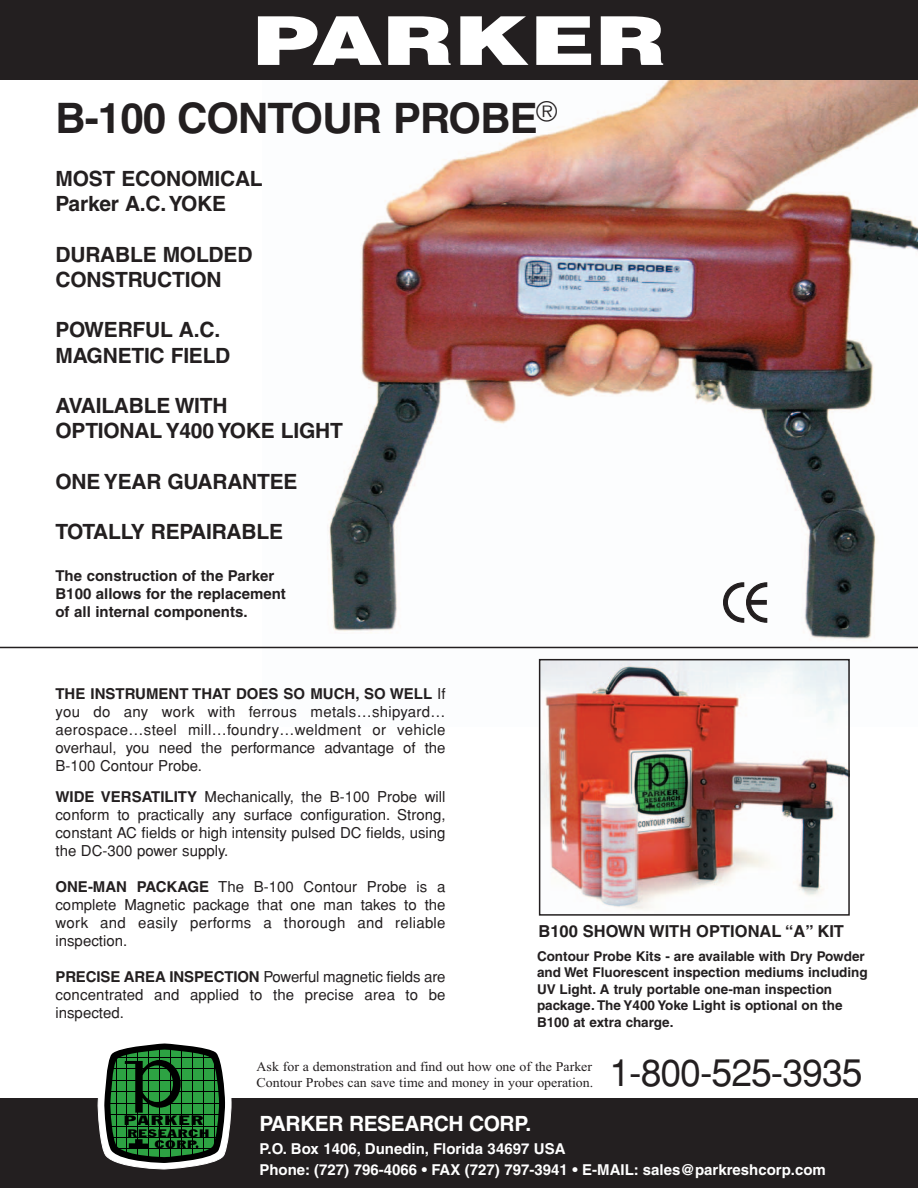
<style>
.page{position:relative;width:918px;height:1188px;background:#fff}
.page>*{position:absolute;margin:0;border:0;box-sizing:border-box;transform-origin:0 0}
.t1{font:900 67.5px "Helvetica";color:#fff;scale:1.35 1}
.t2{font:700 42px "Helvetica";letter-spacing:-.02em;color:#231f20}
.t3{font:37.5px "Helvetica";letter-spacing:-.03em;color:#231f20}
.t4{font:700 21px/25.2px "Helvetica";letter-spacing:-.01em;color:#231f20}
.t5{font:700 21px "Helvetica";letter-spacing:-.02em;color:#fff}
.t6{font:700 16.5px "Helvetica";color:#231f20}
.t7{font:15px/18px "Helvetica";color:#231f20;text-align:justify}
.t8{font:700 15px/20.5px "Helvetica";color:#fff}
.t9{font:700 15px/18px "Helvetica";color:#231f20}
.t10{font:700 13.5px/16.5px "Helvetica";color:#231f20}
.t11{font:13.5px/16.2px "Times";color:#231f20}
.t12{font:condensed 13.35px "Franklin Gothic";letter-spacing:.06em;color:#000;scale:1.65 1}
.t13{font:condensed 10.65px/11.1px "Franklin Gothic";letter-spacing:.06em;color:#000;scale:1.62 1}
.s1{font-weight:700}
</style>
<div class="page">
<img style="left:262px;top:80px;width:656px;height:646px">
<div style="left:0;top:1098px;width:918px;height:90px;background:#231f20"></div>
<svg style="left:97px;top:1043px;width:134px;height:126px"></svg>
<hr style="left:0;top:647px;width:918px;height:1px;background:#231f20">
<img style="left:542px;top:662px;width:305px;height:248px">
<div style="left:539px;top:659px;width:311px;height:257px;border:2px solid #231f20"></div>
<svg style="left:723px;top:582px;width:45px;height:41px"></svg>
<div style="left:750px;top:600px;width:17px;height:5px;background:#231f20"></div>
<div style="left:0;top:0;width:918px;height:80px;background:#231f20"></div>
<h1 class="t1" style="left:253px;top:15px;width:308px">PARKER</h1>
<h2 class="t2" style="left:56px;top:101px;width:503px">B-100 CONTOUR PROBE<sup>®</sup></h2>
<h3 class="t4" style="left:55px;top:168px;width:209px">MOST ECONOMICAL<br>Parker A.C.YOKE</h3>
<h3 class="t4" style="left:55px;top:244px;width:199px">DURABLE MOLDED<br>CONSTRUCTION</h3>
<h3 class="t4" style="left:55px;top:319px;width:176px">POWERFUL A.C.<br>MAGNETIC FIELD</h3>
<h3 class="t4" style="left:55px;top:395px;width:289px">AVAILABLE WITH<br>OPTIONAL Y400 YOKE LIGHT</h3>
<h3 class="t4" style="left:55px;top:470px;width:244px">ONE YEAR GUARANTEE</h3>
<h3 class="t4" style="left:55px;top:521px;width:229px">TOTALLY REPAIRABLE</h3>
<p class="t9" style="left:55px;top:568px;width:232px">The construction of the Parker<br>B100 allows for the replacement of all internal components.</p>
<p class="t7" style="left:55px;top:687px;width:392px"><span class="s1">THE INSTRUMENT THAT DOES SO MUCH, SO WELL</span> If you do any work with ferrous metals…shipyard… aerospace…steel mill…foundry…weldment or vehicle overhaul, you need the performance advantage of the B-100 Contour Probe.</p>
<p class="t7" style="left:55px;top:790px;width:392px"><span class="s1">WIDE VERSATILITY</span> Mechanically, the B-100 Probe will conform to practically any surface configuration. Strong, constant AC fields or high intensity pulsed DC fields, using the DC-300 power supply.</p>
<p class="t7" style="left:55px;top:880px;width:392px"><span class="s1">ONE-MAN PACKAGE</span> The B-100 Contour Probe is a complete Magnetic package that one man takes to the work and easily performs a thorough and reliable inspection.</p>
<p class="t7" style="left:55px;top:970px;width:392px"><span class="s1">PRECISE AREA INSPECTION</span> Powerful magnetic fields are concentrated and applied to the precise area to be inspected.</p>
<p class="t6" style="left:539px;top:924px;width:307px">B100 SHOWN WITH OPTIONAL “A” KIT</p>
<p class="t10" style="left:537px;top:949px;width:332px">Contour Probe Kits - are available with Dry Powder and Wet Fluorescent inspection mediums including UV Light. A truly portable one-man inspection package. The Y400 Yoke Light is optional on the B100 at extra charge.</p>
<p class="t12" style="left:124px;top:1116px;width:49px">PARKER</p>
<p class="t13" style="left:155px;top:1128px;width:35px;text-indent:-28px">RESEARCH<br>CORP</p>
<p class="t11" style="left:257px;top:1060px;width:338px">Ask for a demonstration and find out how one of the Parker<br>Contour Probes can save time and money in your operation.</p>
<h3 class="t3" style="left:609px;top:1058px;width:255px">1-800-525-3935</h3>
<h3 class="t5" style="left:259px;top:1116px;width:273px">PARKER RESEARCH CORP.</h3>
<p class="t8" style="left:259px;top:1140px;width:568px">P.O. Box 1406, Dunedin, Florida 34697 USA<br>Phone: (727) 796-4066 • FAX (727) 797-3941 • E-MAIL: sales@parkreshcorp.com</p>
</div>
